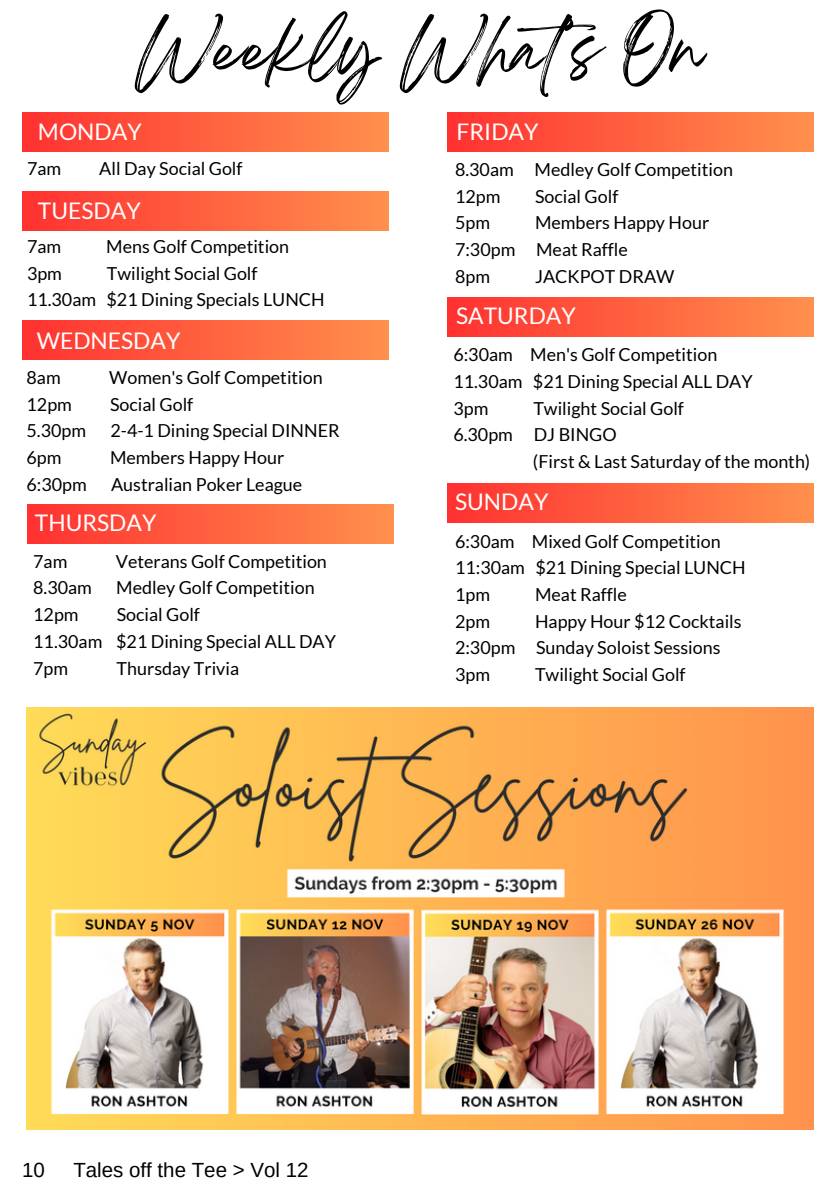
<style>
.page{position:relative;width:839px;height:1191px;background:#fff}
.page>*{position:absolute;margin:0;border:0;box-sizing:border-box;transform-origin:0 0}
.t1{font:56px "Breathing";color:#000}
.t2{font:22.8px "Lato";color:#fff}
.t3{font:20.4px "Arimo";color:#000}
.t4{font:18px "Lato";color:#000}
</style>
<div class="page">
<div style="left:22px;top:112px;width:367px;height:39px;background:linear-gradient(to right,#ff3131,#ff904d)"></div>
<div style="left:22px;top:191px;width:367px;height:39px;background:linear-gradient(to right,#ff3131,#ff904d)"></div>
<div style="left:22px;top:321px;width:367px;height:39px;background:linear-gradient(to right,#ff3131,#ff904d)"></div>
<div style="left:447px;top:112px;width:366px;height:39px;background:linear-gradient(to right,#ff3131,#ff904d)"></div>
<div style="left:447px;top:298px;width:366px;height:38px;background:linear-gradient(to right,#ff3131,#ff904d)"></div>
<div style="left:447px;top:484px;width:366px;height:39px;background:linear-gradient(to right,#ff3131,#ff904d)"></div>
<div style="left:27px;top:504px;width:367px;height:39px;background:linear-gradient(to right,#ff3131,#ff904d)"></div>
<img style="left:27px;top:708px;width:786px;height:421px">
<p class="t1" style="left:136px;top:33px;width:568px">Weekly What’s On</p>
<p class="t2" style="left:38px;top:117px;width:105px">MONDAY</p>
<p class="t4" style="left:27px;top:157px;width:36px">7am</p>
<p class="t4" style="left:99px;top:157px;width:145px">All Day Social Golf</p>
<p class="t2" style="left:38px;top:196px;width:104px">TUESDAY</p>
<p class="t4" style="left:27px;top:235px;width:36px">7am</p>
<p class="t4" style="left:106px;top:235px;width:184px">Mens Golf Competition</p>
<p class="t4" style="left:27px;top:262px;width:36px">3pm</p>
<p class="t4" style="left:107px;top:262px;width:152px">Twilight Social Golf</p>
<p class="t4" style="left:27px;top:289px;width:299px">11.30am $21 Dining Specials LUNCH</p>
<p class="t2" style="left:37px;top:326px;width:145px">WEDNESDAY</p>
<p class="t4" style="left:27px;top:366px;width:36px">8am</p>
<p class="t4" style="left:109px;top:366px;width:215px">Women's Golf Competition</p>
<p class="t4" style="left:27px;top:393px;width:47px">12pm</p>
<p class="t4" style="left:110px;top:393px;width:85px">Social Golf</p>
<p class="t4" style="left:27px;top:420px;width:61px">5.30pm</p>
<p class="t4" style="left:110px;top:420px;width:231px">2-4-1 Dining Special DINNER</p>
<p class="t4" style="left:27px;top:446px;width:36px">6pm</p>
<p class="t4" style="left:110px;top:446px;width:176px">Members Happy Hour</p>
<p class="t4" style="left:27px;top:473px;width:62px">6:30pm</p>
<p class="t4" style="left:111px;top:473px;width:193px">Australian Poker League</p>
<p class="t2" style="left:35px;top:508px;width:123px">THURSDAY</p>
<p class="t4" style="left:33px;top:550px;width:36px">7am</p>
<p class="t4" style="left:116px;top:550px;width:212px">Veterans Golf Competition</p>
<p class="t4" style="left:33px;top:577px;width:60px">8.30am</p>
<p class="t4" style="left:116px;top:577px;width:200px">Medley Golf Competition</p>
<p class="t4" style="left:33px;top:603px;width:47px">12pm</p>
<p class="t4" style="left:117px;top:603px;width:85px">Social Golf</p>
<p class="t4" style="left:33px;top:630px;width:304px">11.30am $21 Dining Special ALL DAY</p>
<p class="t4" style="left:33px;top:657px;width:36px">7pm</p>
<p class="t4" style="left:117px;top:657px;width:124px">Thursday Trivia</p>
<p class="t2" style="left:456px;top:118px;width:83px">FRIDAY</p>
<p class="t4" style="left:455px;top:158px;width:279px">8.30am Medley Golf Competition</p>
<p class="t4" style="left:455px;top:185px;width:47px">12pm</p>
<p class="t4" style="left:535px;top:185px;width:85px">Social Golf</p>
<p class="t4" style="left:455px;top:212px;width:36px">5pm</p>
<p class="t4" style="left:535px;top:212px;width:176px">Members Happy Hour</p>
<p class="t4" style="left:455px;top:238px;width:174px">7:30pm Meat Raffle</p>
<p class="t4" style="left:455px;top:265px;width:36px">8pm</p>
<p class="t4" style="left:535px;top:265px;width:141px">JACKPOT DRAW</p>
<p class="t2" style="left:456px;top:302px;width:121px">SATURDAY</p>
<p class="t4" style="left:453px;top:343px;width:265px">6:30am Men's Golf Competition</p>
<p class="t4" style="left:453px;top:370px;width:301px">11.30am $21 Dining Special ALL DAY</p>
<p class="t4" style="left:453px;top:397px;width:36px">3pm</p>
<p class="t4" style="left:533px;top:397px;width:152px">Twilight Social Golf</p>
<p class="t4" style="left:453px;top:424px;width:165px">6.30pm DJ BINGO</p>
<p class="t4" style="left:533px;top:450px;width:279px">(First &amp; Last Saturday of the month)</p>
<p class="t2" style="left:455px;top:488px;width:95px">SUNDAY</p>
<p class="t4" style="left:455px;top:530px;width:267px">6:30am Mixed Golf Competition</p>
<p class="t4" style="left:455px;top:557px;width:292px">11:30am $21 Dining Special LUNCH</p>
<p class="t4" style="left:455px;top:583px;width:36px">1pm</p>
<p class="t4" style="left:535px;top:583px;width:93px">Meat Raffle</p>
<p class="t4" style="left:455px;top:610px;width:36px">2pm</p>
<p class="t4" style="left:535px;top:610px;width:208px">Happy Hour $12 Cocktails</p>
<p class="t4" style="left:455px;top:637px;width:267px">2:30pm Sunday Soloist Sessions</p>
<p class="t4" style="left:455px;top:663px;width:36px">3pm</p>
<p class="t4" style="left:535px;top:663px;width:152px">Twilight Social Golf</p>
<p class="t3" style="left:22px;top:1158px;width:24px">10</p>
<p class="t3" style="left:73px;top:1158px;width:236px">Tales off the Tee &gt; Vol 12</p>
</div>
